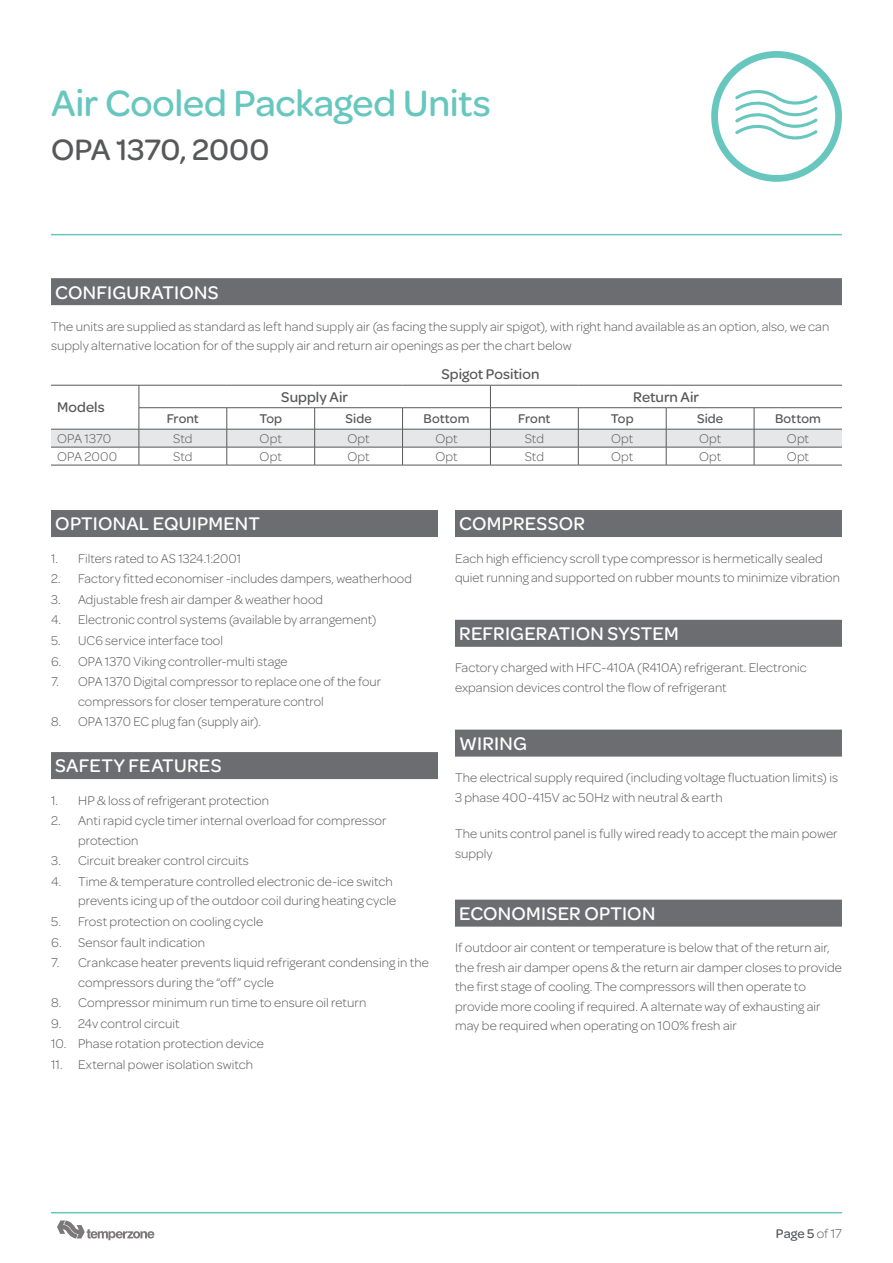
<style>
.page{position:relative;width:893px;height:1263px;background:#fff}
.page>*{position:absolute;margin:0;border:0;box-sizing:border-box;transform-origin:0 0}
.Page_header_L1{font:500 39px "Omnes";letter-spacing:-.005em;color:#67c7be}
.Page_header_L2{font:500 31.5px "Omnes";letter-spacing:-.005em;color:#57585a}
.Sub_Header_L1{font:500 19.5px "Omnes";letter-spacing:.01em;color:#fff}
.Table_H1_Centre{font:500 15px "Omnes";color:#57585a}
.Table_H1_Left{font:500 15px "Omnes";letter-spacing:.005em;color:#57585a}
.Body_copy{font:300 13.5px/19.5px "Omnes";letter-spacing:.005em;color:#57585a}
.Table_Body_Centre{font:300 13.5px "Omnes";letter-spacing:-.005em;color:#57585a}
.Table_H2_Centre{font:500 13.5px "Omnes";letter-spacing:.005em;color:#57585a}
.Table_Body_Left{font:300 13.5px "Omnes";letter-spacing:.005em;color:#57585a}
.s1{font-weight:300}
</style>
<div class="page">
<svg style="left:57px;top:1220px;width:97px;height:20px"></svg>
<svg style="left:711px;top:51px;width:131px;height:131px"></svg>
<hr style="left:51px;top:234px;width:791px;height:1px;background:#67c7be">
<div style="left:51px;top:510px;width:387px;height:27px;background:#6c6d70"></div>
<div style="left:51px;top:752px;width:387px;height:27px;background:#6c6d70"></div>
<div style="left:455px;top:510px;width:387px;height:27px;background:#6c6d70"></div>
<div style="left:455px;top:620px;width:387px;height:27px;background:#6c6d70"></div>
<div style="left:455px;top:730px;width:387px;height:27px;background:#6c6d70"></div>
<div style="left:455px;top:900px;width:387px;height:27px;background:#6c6d70"></div>
<hr style="left:51px;top:1212px;width:791px;height:1px;background:#67c7be">
<div style="left:51px;top:278px;width:791px;height:27px;background:#6c6d70"></div>
<svg style="left:51px;top:385px;width:791px;height:80px"></svg>
<hr style="left:51px;top:465px;width:88px;height:1px;background:#57585a">
<hr style="left:139px;top:465px;width:88px;height:1px;background:#57585a">
<hr style="left:227px;top:465px;width:88px;height:1px;background:#57585a">
<hr style="left:315px;top:465px;width:88px;height:1px;background:#57585a">
<hr style="left:403px;top:465px;width:87px;height:1px;background:#57585a">
<hr style="left:490px;top:465px;width:88px;height:1px;background:#57585a">
<hr style="left:578px;top:465px;width:88px;height:1px;background:#57585a">
<hr style="left:666px;top:465px;width:88px;height:1px;background:#57585a">
<hr style="left:754px;top:465px;width:88px;height:1px;background:#57585a">
<p class="Page_header_L1" style="left:51px;top:76px;width:441px">Air Cooled Packaged Units</p>
<p class="Page_header_L2" style="left:51px;top:127px;width:220px">OPA 1370, 2000</p>
<p class="Sub_Header_L1" style="left:55px;top:279px;width:165px">CONFIGURATIONS</p>
<p class="Body_copy" style="left:51px;top:316px;width:780px">The units are supplied as standard as left hand supply air (as facing the supply air spigot), with right hand available as an option, also, we can supply alternative location for of the supply air and return air openings as per the chart below</p>
<p class="Table_H1_Centre" style="left:441px;top:364px;width:100px">Spigot Position</p>
<p class="Table_H1_Left" style="left:57px;top:397px;width:49px">Models</p>
<p class="Table_H1_Centre" style="left:281px;top:386px;width:68px">Supply Air</p>
<p class="Table_H1_Centre" style="left:633px;top:386px;width:68px">Return Air</p>
<p class="Table_H2_Centre" style="left:167px;top:409px;width:34px">Front</p>
<p class="Table_H2_Centre" style="left:259px;top:409px;width:24px">Top</p>
<p class="Table_H2_Centre" style="left:346px;top:409px;width:28px">Side</p>
<p class="Table_H2_Centre" style="left:423px;top:409px;width:47px">Bottom</p>
<p class="Table_H2_Centre" style="left:518px;top:409px;width:34px">Front</p>
<p class="Table_H2_Centre" style="left:611px;top:409px;width:24px">Top</p>
<p class="Table_H2_Centre" style="left:697px;top:409px;width:28px">Side</p>
<p class="Table_H2_Centre" style="left:775px;top:409px;width:47px">Bottom</p>
<p class="Table_Body_Left" style="left:57px;top:429px;width:56px">OPA 1370</p>
<p class="Table_Body_Centre" style="left:173px;top:429px;width:21px">Std</p>
<p class="Table_Body_Centre" style="left:260px;top:429px;width:24px">Opt</p>
<p class="Table_Body_Centre" style="left:347px;top:429px;width:24px">Opt</p>
<p class="Table_Body_Centre" style="left:435px;top:429px;width:24px">Opt</p>
<p class="Table_Body_Centre" style="left:525px;top:429px;width:21px">Std</p>
<p class="Table_Body_Centre" style="left:611px;top:429px;width:24px">Opt</p>
<p class="Table_Body_Centre" style="left:699px;top:429px;width:24px">Opt</p>
<p class="Table_Body_Centre" style="left:787px;top:429px;width:24px">Opt</p>
<p class="Table_Body_Left" style="left:57px;top:447px;width:62px">OPA 2000</p>
<p class="Table_Body_Centre" style="left:173px;top:447px;width:21px">Std</p>
<p class="Table_Body_Centre" style="left:260px;top:447px;width:24px">Opt</p>
<p class="Table_Body_Centre" style="left:347px;top:447px;width:24px">Opt</p>
<p class="Table_Body_Centre" style="left:435px;top:447px;width:24px">Opt</p>
<p class="Table_Body_Centre" style="left:525px;top:447px;width:21px">Std</p>
<p class="Table_Body_Centre" style="left:611px;top:447px;width:24px">Opt</p>
<p class="Table_Body_Centre" style="left:699px;top:447px;width:24px">Opt</p>
<p class="Table_Body_Centre" style="left:787px;top:447px;width:24px">Opt</p>
<p class="Sub_Header_L1" style="left:55px;top:510px;width:206px">OPTIONAL EQUIPMENT</p>
<p class="Body_copy" style="left:51px;top:548px;width:192px">1. Filters rated to AS 1324.1:2001</p>
<p class="Body_copy" style="left:51px;top:569px;width:362px">2. Factory fitted economiser -includes dampers, weatherhood</p>
<p class="Body_copy" style="left:51px;top:589px;width:274px">3. Adjustable fresh air damper &amp; weather hood</p>
<p class="Body_copy" style="left:51px;top:610px;width:327px">4. Electronic control systems (available by arrangement)</p>
<p class="Body_copy" style="left:51px;top:630px;width:173px">5. UC6 service interface tool</p>
<p class="Body_copy" style="left:51px;top:651px;width:238px">6. OPA 1370 Viking controller-multi stage</p>
<p class="Body_copy" style="left:78px;top:671px;width:305px;text-indent:-27px">7. OPA 1370 Digital compressor to replace one of the four compressors for closer temperature control</p>
<p class="Body_copy" style="left:51px;top:711px;width:212px">8. OPA 1370 EC plug fan (supply air).</p>
<p class="Sub_Header_L1" style="left:55px;top:752px;width:168px">SAFETY FEATURES</p>
<p class="Body_copy" style="left:51px;top:790px;width:220px">1. HP &amp; loss of refrigerant protection</p>
<p class="Body_copy" style="left:78px;top:811px;width:310px;text-indent:-27px">2. Anti rapid cycle timer internal overload for compressor protection</p>
<p class="Body_copy" style="left:51px;top:851px;width:199px">3. Circuit breaker control circuits</p>
<p class="Body_copy" style="left:51px;top:871px;width:347px;text-align:right">4. Time &amp; temperature controlled electronic de-ice switch prevents icing up of the outdoor coil during heating cycle</p>
<p class="Body_copy" style="left:51px;top:911px;width:214px">5. Frost protection on cooling cycle</p>
<p class="Body_copy" style="left:51px;top:932px;width:156px">6. Sensor fault indication</p>
<p class="Body_copy" style="left:78px;top:952px;width:352px;text-indent:-27px">7. Crankcase heater prevents liquid refrigerant condensing in the compressors during the “off” cycle</p>
<p class="Body_copy" style="left:51px;top:993px;width:317px">8. Compressor minimum run time to ensure oil return</p>
<p class="Body_copy" style="left:51px;top:1013px;width:130px">9. 24v control circuit</p>
<p class="Body_copy" style="left:51px;top:1034px;width:214px">10. Phase rotation protection device</p>
<p class="Body_copy" style="left:51px;top:1054px;width:204px">11. External power isolation switch</p>
<p class="Sub_Header_L1" style="left:459px;top:510px;width:127px">COMPRESSOR</p>
<p class="Body_copy" style="left:455px;top:548px;width:387px">Each high efficiency scroll type compressor is hermetically sealed quiet running and supported on rubber mounts to minimize vibration</p>
<p class="Sub_Header_L1" style="left:459px;top:620px;width:221px">REFRIGERATION SYSTEM</p>
<p class="Body_copy" style="left:455px;top:658px;width:353px">Factory charged with HFC-410A (R410A) refrigerant. Electronic expansion devices control the flow of refrigerant</p>
<p class="Sub_Header_L1" style="left:459px;top:730px;width:69px">WIRING</p>
<p class="Body_copy" style="left:455px;top:768px;width:385px">The electrical supply required (including voltage fluctuation limits) is<br>3 phase 400-415V ac 50Hz with neutral &amp; earth</p>
<p class="Body_copy" style="left:455px;top:824px;width:384px">The units control panel is fully wired ready to accept the main power supply</p>
<p class="Sub_Header_L1" style="left:459px;top:900px;width:198px">ECONOMISER OPTION</p>
<p class="Body_copy" style="left:455px;top:938px;width:388px">If outdoor air content or temperature is below that of the return air, the fresh air damper opens &amp; the return air damper closes to provide the first stage of cooling. The compressors will then operate to provide more cooling if required. A alternate way of exhausting air may be required when operating on 100% fresh air</p>
<p class="Table_H2_Centre" style="left:776px;top:1224px;width:67px">Page 5 <span class="s1">of 17</span></p>
</div>
